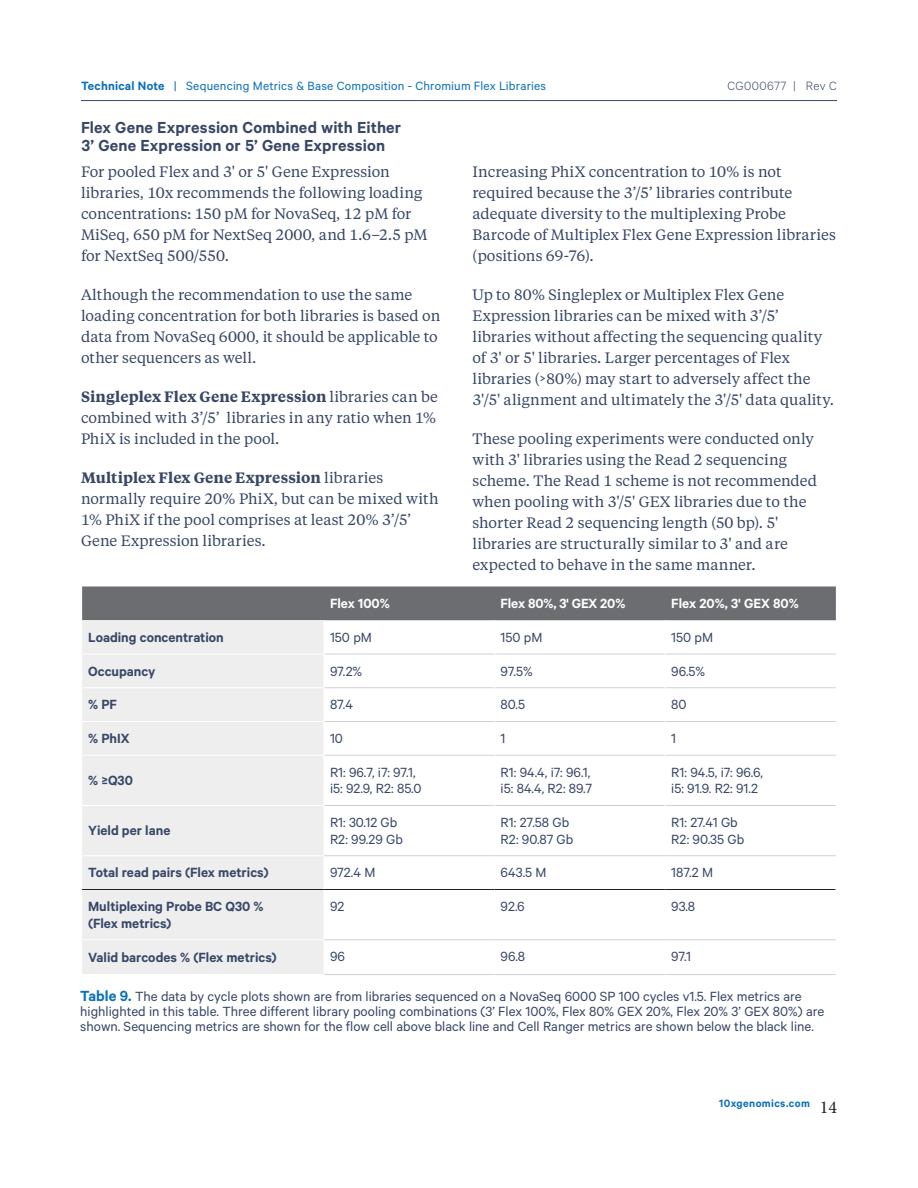
<style>
.page{position:relative;width:918px;height:1188px;background:#fff}
.page>*{position:absolute;margin:0;border:0;box-sizing:border-box;transform-origin:0 0}
.Section_Subheader{font:600 18px/18px "Calibre";letter-spacing:.01em;color:#384766}
.t1{font:18px "Minion Pro";color:#231f20}
.Body_Copy{font:15px/21px "Tiempos Text";color:#384766}
.Figure_Legend_Body{font:15px/15px "Calibre";color:#384766}
.Table_body{font:15px "Calibre";color:#384766}
.Table_subheader{font:600 15px/16.5px "Calibre";color:#384766}
.Table_header{font:600 15px "Calibre";letter-spacing:-.01em;color:#fff}
.t2{font:13.5px "Calibre";letter-spacing:.015em;color:#0970b9}
.t3{font:300 13.5px "Calibre";letter-spacing:.03em;color:#384766}
.t4{font:600 12px "Calibre";letter-spacing:.035em;color:#0970b9}
.s1{font-weight:600}
.s2{font-weight:600;font-size:16.5px;color:#0970b9}
</style>
<div class="page">
<hr style="left:81px;top:100px;width:756px;height:1px;background:#384766">
<div style="left:82px;top:586px;width:754px;height:34px;background:#6c6d70"></div>
<div style="left:82px;top:620px;width:242px;height:354px;background:#eeeeef"></div>
<hr style="left:324px;top:654px;width:170px;height:1px;background:#d1d2d4">
<hr style="left:495px;top:654px;width:170px;height:1px;background:#d1d2d4">
<hr style="left:665px;top:654px;width:171px;height:1px;background:#d1d2d4">
<hr style="left:324px;top:687px;width:170px;height:1px;background:#d1d2d4">
<hr style="left:495px;top:687px;width:170px;height:1px;background:#d1d2d4">
<hr style="left:665px;top:687px;width:171px;height:1px;background:#d1d2d4">
<hr style="left:324px;top:721px;width:170px;height:1px;background:#d1d2d4">
<hr style="left:495px;top:721px;width:170px;height:1px;background:#d1d2d4">
<hr style="left:665px;top:721px;width:171px;height:1px;background:#d1d2d4">
<hr style="left:324px;top:755px;width:170px;height:1px;background:#d1d2d4">
<hr style="left:495px;top:755px;width:170px;height:1px;background:#d1d2d4">
<hr style="left:665px;top:755px;width:171px;height:1px;background:#d1d2d4">
<hr style="left:324px;top:805px;width:170px;height:1px;background:#d1d2d4">
<hr style="left:495px;top:805px;width:170px;height:1px;background:#d1d2d4">
<hr style="left:665px;top:805px;width:171px;height:1px;background:#d1d2d4">
<hr style="left:324px;top:974px;width:171px;height:1px;background:#d1d2d4">
<hr style="left:495px;top:974px;width:170px;height:1px;background:#d1d2d4">
<hr style="left:665px;top:974px;width:171px;height:1px;background:#d1d2d4">
<hr style="left:324px;top:654px;width:1px;height:34px;background:#fff">
<hr style="left:665px;top:654px;width:1px;height:34px;background:#fff">
<hr style="left:665px;top:721px;width:1px;height:34px;background:#fff">
<hr style="left:665px;top:755px;width:1px;height:50px;background:#fff">
<hr style="left:665px;top:805px;width:1px;height:51px;background:#fff">
<hr style="left:82px;top:654px;width:242px;height:1px;background:#fff">
<hr style="left:82px;top:687px;width:242px;height:1px;background:#fff">
<hr style="left:82px;top:721px;width:242px;height:1px;background:#fff">
<hr style="left:324px;top:721px;width:1px;height:34px;background:#fff">
<hr style="left:82px;top:755px;width:242px;height:1px;background:#fff">
<hr style="left:324px;top:755px;width:1px;height:50px;background:#fff">
<hr style="left:82px;top:805px;width:242px;height:1px;background:#fff">
<hr style="left:324px;top:805px;width:1px;height:51px;background:#fff">
<hr style="left:82px;top:855px;width:242px;height:1px;background:#fff">
<hr style="left:324px;top:855px;width:171px;height:1px;background:#d1d2d4">
<hr style="left:495px;top:855px;width:170px;height:1px;background:#d1d2d4">
<hr style="left:665px;top:855px;width:171px;height:1px;background:#d1d2d4">
<hr style="left:82px;top:889px;width:242px;height:1px;background:#231f20">
<hr style="left:82px;top:939px;width:242px;height:1px;background:#fff">
<hr style="left:324px;top:889px;width:171px;height:1px;background:#231f20">
<hr style="left:324px;top:939px;width:171px;height:1px;background:#d1d2d4">
<hr style="left:494px;top:890px;width:1px;height:50px;background:#fff">
<hr style="left:495px;top:889px;width:170px;height:1px;background:#231f20">
<hr style="left:495px;top:939px;width:170px;height:1px;background:#d1d2d4">
<hr style="left:665px;top:889px;width:171px;height:1px;background:#231f20">
<hr style="left:665px;top:939px;width:171px;height:1px;background:#d1d2d4">
<p class="t2" style="left:81px;top:78px;width:467px"><span class="s1">Technical Note</span> | Sequencing Metrics &amp; Base Composition - Chromium Flex Libraries</p>
<p class="t3" style="left:728px;top:78px;width:111px">CG000677 | Rev C</p>
<p class="Section_Subheader" style="left:81px;top:118px;width:322px">Flex Gene Expression Combined with Either<br>3’ Gene Expression or 5’ Gene Expression</p>
<p class="Body_Copy" style="left:81px;top:160px;width:348px">For pooled Flex and 3' or 5' Gene Expression libraries, 10x recommends the following loading concentrations: 150 pM for NovaSeq, 12 pM for MiSeq, 650 pM for NextSeq 2000, and 1.6–2.5 pM for NextSeq 500/550.</p>
<p class="Body_Copy" style="left:81px;top:283px;width:361px">Although the recommendation to use the same loading concentration for both libraries is based on data from NovaSeq 6000, it should be applicable to other sequencers as well.</p>
<p class="Body_Copy" style="left:81px;top:385px;width:358px;text-align:justify"><span class="s1">Singleplex Flex Gene Expression</span> libraries can be combined with 3’/5’ libraries in any ratio when 1% PhiX is included in the pool.</p>
<p class="Body_Copy" style="left:81px;top:466px;width:359px"><span class="s1">Multiplex Flex Gene Expression</span> libraries normally require 20% PhiX, but can be mixed with 1% PhiX if the pool comprises at least 20% 3’/5’ Gene Expression libraries.</p>
<p class="Body_Copy" style="left:472px;top:161px;width:365px">Increasing PhiX concentration to 10% is not required because the 3’/5’ libraries contribute adequate diversity to the multiplexing Probe Barcode of Multiplex Flex Gene Expression libraries (positions 69-76).</p>
<p class="Body_Copy" style="left:472px;top:284px;width:363px">Up to 80% Singleplex or Multiplex Flex Gene Expression libraries can be mixed with 3’/5’ libraries without affecting the sequencing quality of 3' or 5' libraries. Larger percentages of Flex libraries (&gt;80%) may start to adversely affect the 3'/5' alignment and ultimately the 3'/5' data quality.</p>
<p class="Body_Copy" style="left:472px;top:428px;width:346px">These pooling experiments were conducted only with 3' libraries using the Read 2 sequencing scheme. The Read 1 scheme is not recommended when pooling with 3'/5' GEX libraries due to the shorter Read 2 sequencing length (50 bp). 5' libraries are structurally similar to 3' and are expected to behave in the same manner.</p>
<p class="Table_header" style="left:330px;top:595px;width:61px">Flex 100%</p>
<p class="Table_header" style="left:501px;top:595px;width:126px">Flex 80%, 3' GEX 20%</p>
<p class="Table_header" style="left:671px;top:595px;width:129px">Flex 20%, 3' GEX 80%</p>
<p class="Table_subheader" style="left:88px;top:629px;width:137px">Loading concentration</p>
<p class="Table_body" style="left:330px;top:629px;width:43px">150 pM</p>
<p class="Table_body" style="left:501px;top:629px;width:43px">150 pM</p>
<p class="Table_body" style="left:671px;top:629px;width:43px">150 pM</p>
<p class="Table_subheader" style="left:88px;top:662px;width:69px">Occupancy</p>
<p class="Table_body" style="left:330px;top:662px;width:34px">97.2%</p>
<p class="Table_body" style="left:501px;top:662px;width:34px">97.5%</p>
<p class="Table_body" style="left:671px;top:662px;width:35px">96.5%</p>
<p class="Table_subheader" style="left:88px;top:696px;width:31px">% PF</p>
<p class="Table_body" style="left:330px;top:696px;width:25px">87.4</p>
<p class="Table_body" style="left:501px;top:696px;width:26px">80.5</p>
<p class="Table_body" style="left:671px;top:696px;width:17px">80</p>
<p class="Table_subheader" style="left:88px;top:730px;width:43px">% PhIX</p>
<p class="Table_body" style="left:330px;top:730px;width:15px">10</p>
<p class="Table_body" style="left:501px;top:730px;width:6px">1</p>
<p class="Table_body" style="left:671px;top:730px;width:6px">1</p>
<p class="Table_subheader" style="left:88px;top:772px;width:46px">% ≥Q30</p>
<p class="Table_body" style="left:330px;top:764px;width:87px">R1: 96.7, i7: 97.1,</p>
<p class="Table_body" style="left:330px;top:780px;width:93px">i5: 92.9, R2: 85.0</p>
<p class="Table_body" style="left:501px;top:764px;width:91px">R1: 94.4, i7: 96.1,</p>
<p class="Table_body" style="left:501px;top:780px;width:93px">i5: 84.4, R2: 89.7</p>
<p class="Table_body" style="left:671px;top:764px;width:93px">R1: 94.5, i7: 96.6,</p>
<p class="Table_body" style="left:671px;top:780px;width:88px">i5: 91.9. R2: 91.2</p>
<p class="Table_subheader" style="left:88px;top:822px;width:84px">Yield per lane</p>
<p class="Table_body" style="left:330px;top:814px;width:69px">R1: 30.12 Gb</p>
<p class="Table_body" style="left:330px;top:830px;width:74px">R2: 99.29 Gb</p>
<p class="Table_body" style="left:501px;top:814px;width:70px">R1: 27.58 Gb</p>
<p class="Table_body" style="left:501px;top:830px;width:74px">R2: 90.87 Gb</p>
<p class="Table_body" style="left:671px;top:814px;width:68px">R1: 27.41 Gb</p>
<p class="Table_body" style="left:671px;top:830px;width:75px">R2: 90.35 Gb</p>
<p class="Table_subheader" style="left:88px;top:864px;width:182px">Total read pairs (Flex metrics)</p>
<p class="Table_body" style="left:330px;top:864px;width:47px">972.4 M</p>
<p class="Table_body" style="left:501px;top:864px;width:47px">643.5 M</p>
<p class="Table_body" style="left:671px;top:864px;width:43px">187.2 M</p>
<p class="Table_subheader" style="left:88px;top:898px;width:177px">Multiplexing Probe BC Q30 % (Flex metrics)</p>
<p class="Table_body" style="left:330px;top:898px;width:16px">92</p>
<p class="Table_body" style="left:501px;top:898px;width:26px">92.6</p>
<p class="Table_body" style="left:671px;top:898px;width:26px">93.8</p>
<p class="Table_subheader" style="left:88px;top:949px;width:190px">Valid barcodes % (Flex metrics)</p>
<p class="Table_body" style="left:330px;top:948px;width:16px">96</p>
<p class="Table_body" style="left:501px;top:948px;width:26px">96.8</p>
<p class="Table_body" style="left:671px;top:948px;width:21px">97.1</p>
<p class="Figure_Legend_Body" style="left:80px;top:989px;width:746px"><span class="s2">Table 9.</span> The data by cycle plots shown are from libraries sequenced on a NovaSeq 6000 SP 100 cycles v1.5. Flex metrics are highlighted in this table. Three different library pooling combinations (3’ Flex 100%, Flex 80% GEX 20%, Flex 20% 3’ GEX 80%) are shown. Sequencing metrics are shown for the flow cell above black line and Cell Ranger metrics are shown below the black line.</p>
<p class="t4" style="left:719px;top:1096px;width:92px">10xgenomics.com</p>
<p class="t1" style="left:820px;top:1095px;width:19px">14</p>
</div>
